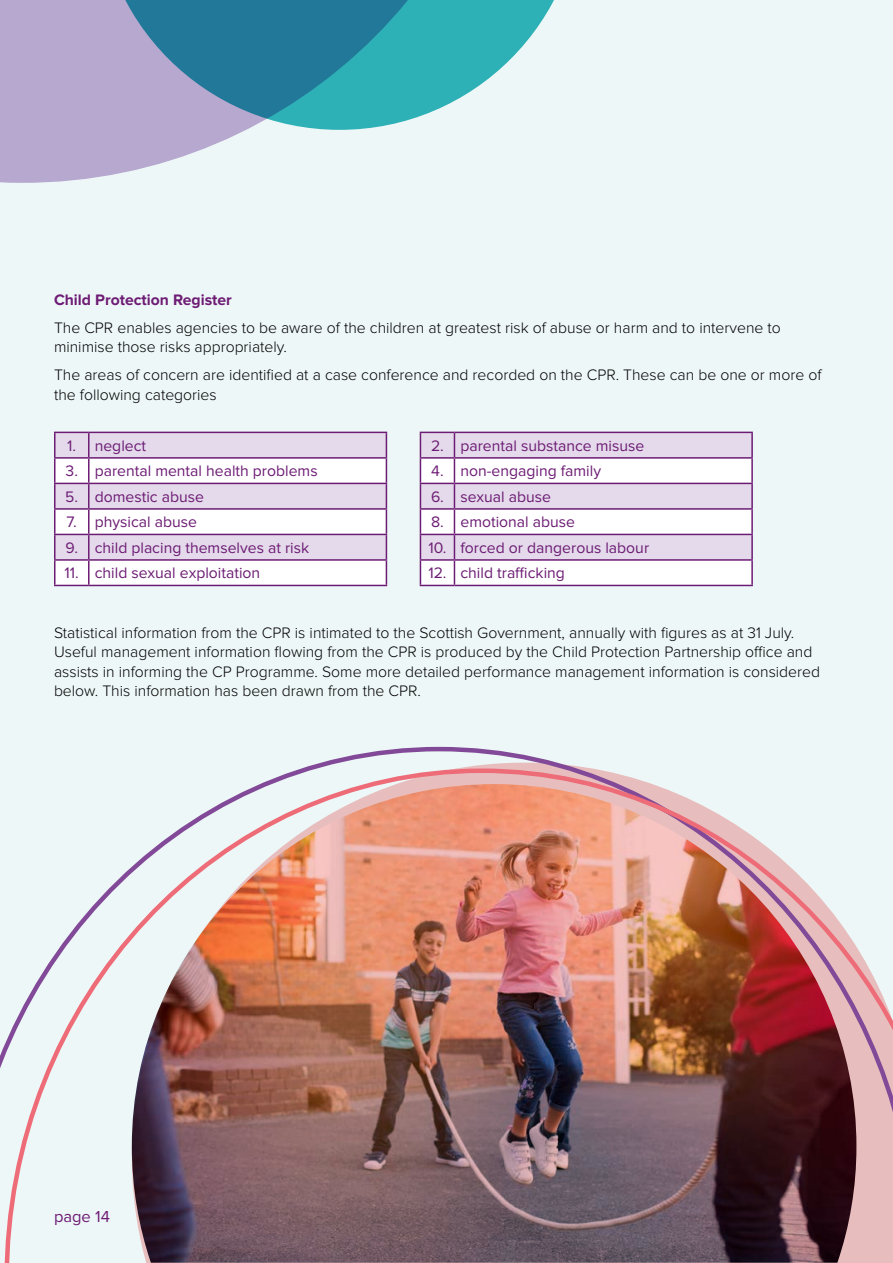
<style>
.page{position:relative;width:893px;height:1263px;background:#eef7f8}
.page>*{position:absolute;margin:0;border:0;box-sizing:border-box;transform-origin:0 0}
.t1{font:16.5px "Proxima Nova";color:#6d1c74}
.t2{font:300 15.75px/19.5px "Proxima Nova";color:#000}
.t3{font:15.75px "Proxima Nova";color:#6d1c74}
.t4{font:700 15.75px "Proxima Nova";color:#6d1c74}
</style>
<div class="page">
<svg style="left:56px;top:432px;width:695px;height:26px;background:#e3daea"></svg>
<svg style="left:56px;top:458px;width:695px;height:127px;background:#f2edf5"></svg>
<hr style="left:54px;top:432px;width:35px;height:1px;background:#6d1c74">
<hr style="left:54px;top:433px;width:2px;height:24px;background:#6d1c74">
<hr style="left:89px;top:432px;width:298px;height:1px;background:#6d1c74">
<hr style="left:88px;top:433px;width:2px;height:24px;background:#6d1c74">
<hr style="left:420px;top:432px;width:34px;height:1px;background:#6d1c74">
<hr style="left:454px;top:432px;width:299px;height:1px;background:#6d1c74">
<hr style="left:751px;top:433px;width:2px;height:24px;background:#6d1c74">
<hr style="left:54px;top:457px;width:35px;height:2px;background:#6d1c74">
<hr style="left:54px;top:459px;width:2px;height:24px;background:#6d1c74">
<hr style="left:89px;top:457px;width:298px;height:2px;background:#6d1c74">
<hr style="left:88px;top:459px;width:2px;height:24px;background:#6d1c74">
<hr style="left:420px;top:457px;width:34px;height:2px;background:#6d1c74">
<hr style="left:454px;top:457px;width:299px;height:2px;background:#6d1c74">
<hr style="left:751px;top:459px;width:2px;height:24px;background:#6d1c74">
<hr style="left:54px;top:483px;width:35px;height:1px;background:#6d1c74">
<hr style="left:54px;top:484px;width:2px;height:24px;background:#6d1c74">
<hr style="left:89px;top:483px;width:298px;height:1px;background:#6d1c74">
<hr style="left:88px;top:484px;width:2px;height:24px;background:#6d1c74">
<hr style="left:420px;top:483px;width:34px;height:1px;background:#6d1c74">
<hr style="left:454px;top:483px;width:299px;height:1px;background:#6d1c74">
<hr style="left:751px;top:484px;width:2px;height:24px;background:#6d1c74">
<hr style="left:54px;top:508px;width:35px;height:2px;background:#6d1c74">
<hr style="left:54px;top:510px;width:2px;height:24px;background:#6d1c74">
<hr style="left:89px;top:508px;width:298px;height:2px;background:#6d1c74">
<hr style="left:88px;top:510px;width:2px;height:24px;background:#6d1c74">
<hr style="left:420px;top:508px;width:34px;height:2px;background:#6d1c74">
<hr style="left:454px;top:508px;width:299px;height:2px;background:#6d1c74">
<hr style="left:751px;top:510px;width:2px;height:24px;background:#6d1c74">
<hr style="left:54px;top:534px;width:35px;height:1px;background:#6d1c74">
<hr style="left:54px;top:535px;width:2px;height:24px;background:#6d1c74">
<hr style="left:89px;top:534px;width:298px;height:1px;background:#6d1c74">
<hr style="left:88px;top:535px;width:2px;height:24px;background:#6d1c74">
<hr style="left:420px;top:534px;width:34px;height:1px;background:#6d1c74">
<hr style="left:454px;top:534px;width:299px;height:1px;background:#6d1c74">
<hr style="left:751px;top:535px;width:2px;height:24px;background:#6d1c74">
<hr style="left:54px;top:559px;width:35px;height:2px;background:#6d1c74">
<hr style="left:54px;top:561px;width:2px;height:24px;background:#6d1c74">
<hr style="left:89px;top:559px;width:298px;height:2px;background:#6d1c74">
<hr style="left:88px;top:561px;width:2px;height:24px;background:#6d1c74">
<svg style="left:386px;top:433px;width:1px;height:152px"></svg>
<hr style="left:420px;top:559px;width:34px;height:2px;background:#6d1c74">
<svg style="left:420px;top:433px;width:1px;height:152px"></svg>
<hr style="left:454px;top:559px;width:299px;height:2px;background:#6d1c74">
<svg style="left:454px;top:433px;width:1px;height:152px"></svg>
<hr style="left:751px;top:561px;width:2px;height:24px;background:#6d1c74">
<hr style="left:54px;top:585px;width:35px;height:1px;background:#6d1c74">
<hr style="left:89px;top:585px;width:298px;height:1px;background:#6d1c74">
<hr style="left:420px;top:585px;width:34px;height:1px;background:#6d1c74">
<hr style="left:454px;top:585px;width:299px;height:1px;background:#6d1c74">
<img style="left:2px;top:766px;width:891px;height:497px">
<svg style="left:0;top:0;width:246px;height:183px;fill:#b6a8cf"></svg>
<svg style="left:98px;top:0;width:456px;height:130px;background:#5ea5b9"></svg>
<p class="t4" style="left:54px;top:290px;width:179px">Child Protection Register</p>
<p class="t2" style="left:54px;top:318px;width:728px">The CPR enables agencies to be aware of the children at greatest risk of abuse or harm and to intervene to minimise those risks appropriately.</p>
<p class="t2" style="left:54px;top:365px;width:769px">The areas of concern are identified at a case conference and recorded on the CPR. These can be one or more of the following categories</p>
<p class="t3" style="left:67px;top:436px;width:80px">1. neglect</p>
<p class="t3" style="left:431px;top:436px;width:215px">2. parental substance misuse</p>
<p class="t3" style="left:66px;top:462px;width:254px">3. parental mental health problems</p>
<p class="t3" style="left:431px;top:462px;width:171px">4. non-engaging family</p>
<p class="t3" style="left:65px;top:488px;width:140px">5. domestic abuse</p>
<p class="t3" style="left:431px;top:488px;width:122px">6. sexual abuse</p>
<p class="t3" style="left:67px;top:513px;width:132px">7. physical abuse</p>
<p class="t3" style="left:431px;top:513px;width:145px">8. emotional abuse</p>
<p class="t3" style="left:66px;top:539px;width:245px">9. child placing themselves at risk</p>
<p class="t3" style="left:428px;top:539px;width:222px">10. forced or dangerous labour</p>
<p class="t3" style="left:65px;top:564px;width:197px">11. child sexual exploitation</p>
<p class="t3" style="left:428px;top:564px;width:138px">12. child trafficking</p>
<p class="t2" style="left:54px;top:623px;width:768px">Statistical information from the CPR is intimated to the Scottish Government, annually with figures as at 31 July.<br>Useful management information flowing from the CPR is produced by the Child Protection Partnership office and assists in informing the CP Programme. Some more detailed performance management information is considered below. This information has been drawn from the CPR.</p>
<p class="t1" style="left:54px;top:1207px;width:57px">page 14</p>
</div>
